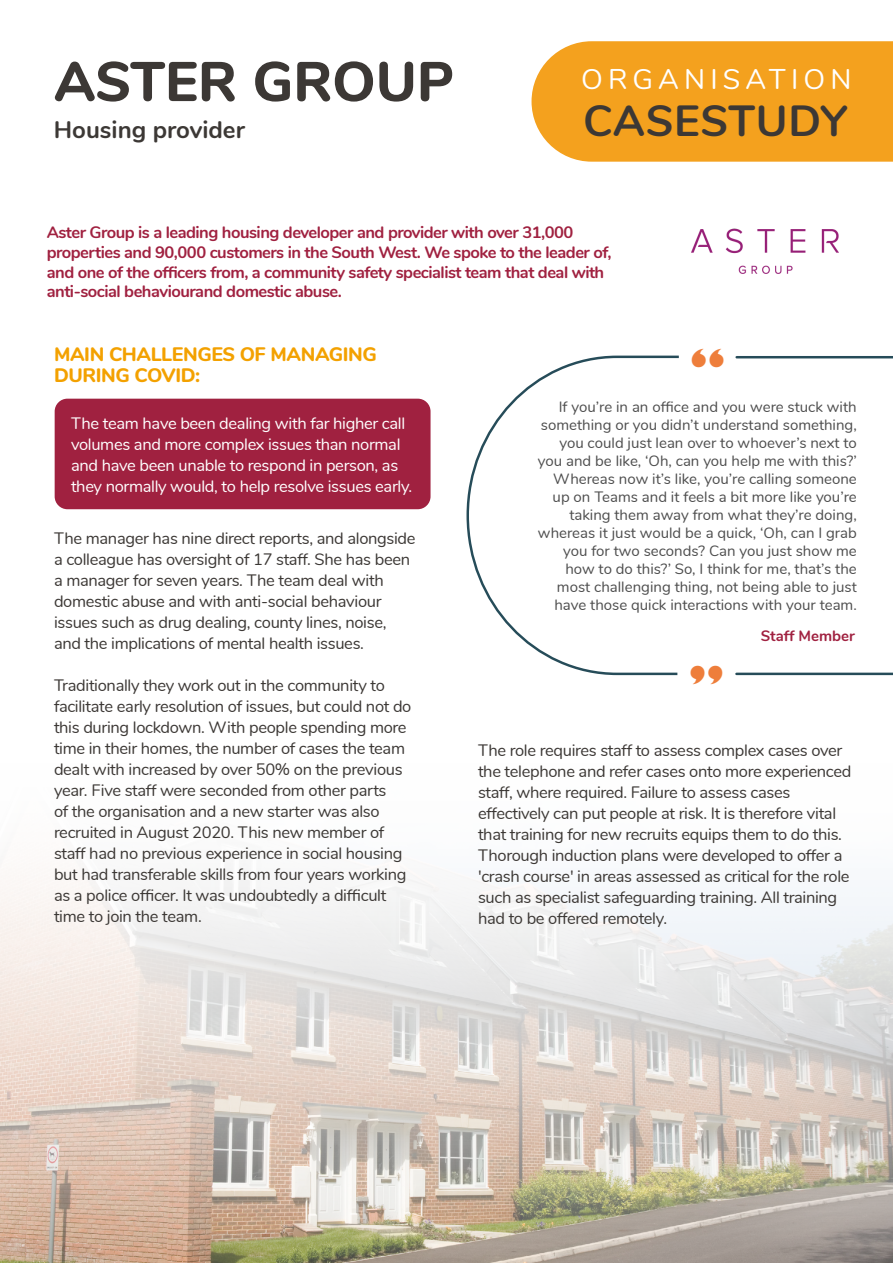
<style>
.page{position:relative;width:893px;height:1263px;background:#fff}
.page>*{position:absolute;margin:0;border:0;box-sizing:border-box;transform-origin:0 0}
.t1{font:800 55.5px "Nunito";color:#3c3835}
.t2{font:700 43.5px "Nunito";letter-spacing:.01em;color:#3c3835}
.t3{font:800 40.8px "Gill Sans";color:#ee7e3b;scale:1.04 1}
.t4{font:28.5px "Nunito";letter-spacing:.18em;color:#fff}
.t5{font:700 24px "Nunito";color:#3c3835}
.t6{font:800 19.5px/21px "Nunito";letter-spacing:-.02em;color:#f3a100}
.t7{font:16.5px/21px "Nunito";letter-spacing:-.02em;color:#3c3835}
.t8{font:700 16.5px/19.8px "Nunito";letter-spacing:-.03em;color:#a02140}
.t9{font:16.5px/21px "Nunito";letter-spacing:-.02em;color:#fff}
.t10{font:15px/18px "Nunito";color:#4d4d4d;text-align:right}
.t11{font:700 15px "Nunito";color:#a02140}
</style>
<div class="page">
<img style="left:0;top:868px;width:893px;height:395px">
<div style="left:531px;top:41px;width:362px;height:121px;background:#f4a11e"></div>
<img style="left:691px;top:228px;width:148px;height:46px">
<div style="left:55px;top:399px;width:376px;height:110px;background:#a02140;border-radius:13px"></div>
<svg style="left:735px;top:356px;width:158px;height:320px"></svg>
<svg style="left:466px;top:355px;width:213px;height:321px"></svg>
<h1 class="t1" style="left:54px;top:41px;width:401px">ASTER GROUP</h1>
<h3 class="t4" style="left:581px;top:58px;width:272px">ORGANISATION</h3>
<h3 class="t5" style="left:54px;top:112px;width:192px">Housing provider</h3>
<h2 class="t2" style="left:583px;top:88px;width:266px">CASESTUDY</h2>
<p class="t8" style="left:47px;top:221px;width:566px">Aster Group is a leading housing developer and provider with over 31,000 properties and 90,000 customers in the South West. We spoke to the leader of, and one of the officers from, a community safety specialist team that deal with anti-social behaviourand domestic abuse.</p>
<p class="t6" style="left:54px;top:343px;width:324px">MAIN CHALLENGES OF MANAGING<br>DURING COVID:</p>
<p class="t9" style="left:71px;top:412px;width:343px">The team have been dealing with far higher call volumes and more complex issues than normal and have been unable to respond in person, as they normally would, to help resolve issues early.</p>
<p class="t7" style="left:54px;top:527px;width:363px">The manager has nine direct reports, and alongside a colleague has oversight of 17 staff. She has been a manager for seven years. The team deal with domestic abuse and with anti-social behaviour issues such as drug dealing, county lines, noise, and the implications of mental health issues.</p>
<p class="t7" style="left:54px;top:674px;width:359px">Traditionally they work out in the community to facilitate early resolution of issues, but could not do this during lockdown. With people spending more time in their homes, the number of cases the team dealt with increased by over 50% on the previous year. Five staff were seconded from other parts<br>of the organisation and a new starter was also recruited in August 2020. This new member of staff had no previous experience in social housing but had transferable skills from four years working as a police officer. It was undoubtedly a difficult time to join the team.</p>
<h3 class="t3" style="left:690px;top:340px;width:35px">“</h3>
<p class="t10" style="left:538px;top:397px;width:320px">If you’re in an office and you were stuck with something or you didn’t understand something, you could just lean over to whoever’s next to you and be like, ‘Oh, can you help me with this?’ Whereas now it’s like, you’re calling someone up on Teams and it feels a bit more like you’re taking them away from what they’re doing, whereas it just would be a quick, ‘Oh, can I grab you for two seconds? Can you just show me how to do this?’ So, I think for me, that’s the most challenging thing, not being able to just have those quick interactions with your team.</p>
<h3 class="t3" style="left:724px;top:693px;width:35px;rotate:-180deg">“</h3>
<p class="t11" style="left:761px;top:625px;width:96px">Staff Member</p>
<p class="t7" style="left:478px;top:739px;width:375px">The role requires staff to assess complex cases over the telephone and refer cases onto more experienced staff, where required. Failure to assess cases effectively can put people at risk. It is therefore vital that training for new recruits equips them to do this.<br>Thorough induction plans were developed to offer a 'crash course' in areas assessed as critical for the role such as specialist safeguarding training. All training had to be offered remotely.</p>
</div>
